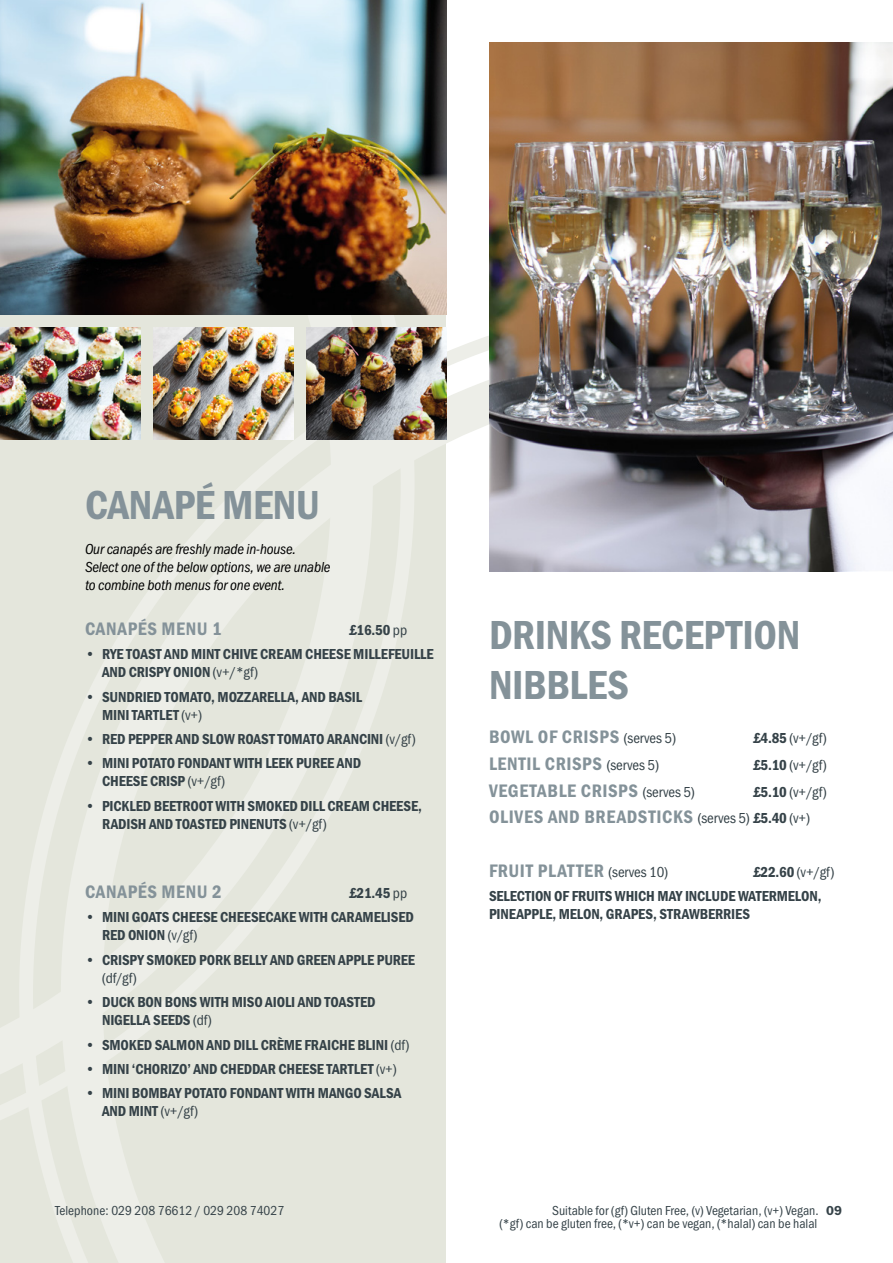
<style>
.page{position:relative;width:893px;height:1263px;background:#fff}
.page>*{position:absolute;margin:0;border:0;box-sizing:border-box;transform-origin:0 0}
.t1{font:42px/50.4px "Franklin Gothic URW Con Dem";letter-spacing:-.01em;color:#849299}
.t2{font:18.75px "Franklin Gothic URW Con Dem";letter-spacing:.03em;color:#849299}
.t3{font:15px/18px "Franklin Gothic URW Con Dem";letter-spacing:-.01em;color:#354248}
.t4{font:15px/18px "Franklin Gothic URW Con Boo Ita";letter-spacing:-.01em;color:#000}
.t5{font:15px "Franklin Gothic URW Cond";letter-spacing:.015em;color:#354248}
.t6{font:13.5px/13.5px "Franklin Gothic URW Cond";color:#354248}
.s1{font-family:"Franklin Gothic URW Cond"}
.s2{font-family:"Franklin Gothic URW Cond";font-size:15px;color:#354248}
.s3{font-family:"Franklin Gothic URW Con Dem"}
.s4{font-size:15px;color:#354248}
.s5{font-family:"Franklin Gothic URW Dem"}
</style>
<div class="page">
<svg style="left:61px;top:339px;width:428px;height:924px;fill:#e4e6dc"></svg>
<svg style="left:0;top:315px;width:415px;height:865px;background:#e5e7dd"></svg>
<svg style="left:0;top:315px;width:373px;height:823px;background:#e6e8df"></svg>
<img style="left:0;top:0;width:446px;height:315px">
<img style="left:153px;top:327px;width:140px;height:113px">
<img style="left:0;top:327px;width:140px;height:113px">
<img style="left:306px;top:327px;width:140px;height:113px">
<img style="left:489px;top:43px;width:404px;height:529px">
<h1 class="t1" style="left:85px;top:478px;width:237px">CANAPÉ MENU</h1>
<p class="t4" style="left:85px;top:540px;width:247px">Our canapés are freshly made in-house.<br>Select one of the below options, we are unable to combine both menus for one event.</p>
<p class="t2" style="left:85px;top:616px;width:138px">CANAPÉS MENU 1</p>
<p class="t3" style="left:349px;top:620px;width:60px">£16.50 <span class="s1">pp</span></p>
<p class="t3" style="left:102px;top:645px;width:333px;text-indent:-17px">• RYE TOAST AND MINT CHIVE CREAM CHEESE MILLEFEUILLE<br>AND CRISPY ONION <span class="s1">(v+/*gf)</span></p>
<p class="t3" style="left:102px;top:687px;width:262px;text-indent:-17px">• SUNDRIED TOMATO, MOZZARELLA, AND BASIL<br>MINI TARTLET <span class="s1">(v+)</span></p>
<p class="t3" style="left:85px;top:729px;width:332px">• RED PEPPER AND SLOW ROAST TOMATO ARANCINI <span class="s1">(v/gf)</span></p>
<p class="t3" style="left:102px;top:754px;width:261px;text-indent:-17px">• MINI POTATO FONDANT WITH LEEK PUREE AND<br>CHEESE CRISP <span class="s1">(v+/gf)</span></p>
<p class="t3" style="left:102px;top:796px;width:321px;text-indent:-17px">• PICKLED BEETROOT WITH SMOKED DILL CREAM CHEESE,<br>RADISH AND TOASTED PINENUTS <span class="s1">(v+/gf)</span></p>
<p class="t2" style="left:85px;top:879px;width:138px">CANAPÉS MENU 2</p>
<p class="t3" style="left:349px;top:883px;width:60px">£21.45 <span class="s1">pp</span></p>
<p class="t3" style="left:102px;top:908px;width:313px;text-indent:-17px">• MINI GOATS CHEESE CHEESECAKE WITH CARAMELISED<br>RED ONION <span class="s1">(v/gf)</span></p>
<p class="t3" style="left:85px;top:950px;width:332px">• CRISPY SMOKED PORK BELLY AND GREEN APPLE PUREE</p>
<p class="t5" style="left:102px;top:967px;width:36px">(df/gf)</p>
<p class="t3" style="left:102px;top:992px;width:275px;text-indent:-17px">• DUCK BON BONS WITH MISO AIOLI AND TOASTED<br>NIGELLA SEEDS <span class="s1">(df)</span></p>
<p class="t3" style="left:85px;top:1035px;width:326px">• SMOKED SALMON AND DILL CRÈME FRAICHE BLINI <span class="s1">(df)</span></p>
<p class="t3" style="left:85px;top:1059px;width:313px">• MINI ‘CHORIZO’ AND CHEDDAR CHEESE TARTLET <span class="s1">(v+)</span></p>
<p class="t3" style="left:102px;top:1084px;width:301px;text-indent:-17px">• MINI BOMBAY POTATO FONDANT WITH MANGO SALSA<br>AND MINT <span class="s1">(v+/gf)</span></p>
<h1 class="t1" style="left:489px;top:608px;width:313px">DRINKS RECEPTION<br>NIBBLES</h1>
<p class="t2" style="left:489px;top:724px;width:188px">BOWL OF CRISPS <span class="s2">(serves 5)</span></p>
<p class="t5" style="left:753px;top:727px;width:75px"><span class="s3">£4.85</span> (v+/gf)</p>
<p class="t2" style="left:489px;top:751px;width:171px">LENTIL CRISPS <span class="s2">(serves 5)</span></p>
<p class="t5" style="left:753px;top:754px;width:75px"><span class="s3">£5.10</span> (v+/gf)</p>
<p class="t2" style="left:489px;top:778px;width:207px">VEGETABLE CRISPS <span class="s2">(serves 5)</span></p>
<p class="t5" style="left:753px;top:781px;width:75px"><span class="s3">£5.10</span> (v+/gf)</p>
<p class="t2" style="left:489px;top:804px;width:322px">OLIVES AND BREADSTICKS <span class="s2">(serves 5)</span> <span class="s4">£5.40</span> <span class="s2">(v+)</span></p>
<p class="t2" style="left:489px;top:858px;width:181px">FRUIT PLATTER <span class="s2">(serves 10)</span></p>
<p class="t5" style="left:753px;top:861px;width:83px"><span class="s3">£22.60</span> (v+/gf)</p>
<p class="t3" style="left:489px;top:886px;width:334px">SELECTION OF FRUITS WHICH MAY INCLUDE WATERMELON,<br>PINEAPPLE, MELON, GRAPES, STRAWBERRIES</p>
<p class="t6" style="left:55px;top:1202px;width:231px">Telephone: 029 208 76612 / 029 208 74027</p>
<p class="t6" style="left:499px;top:1202px;width:344px;text-indent:53px">Suitable for (gf) Gluten Free, (v) Vegetarian, (v+) Vegan. <span class="s5">09 </span>(*gf) can be gluten free, (*v+) can be vegan, (*halal) can be halal</p>
</div>
